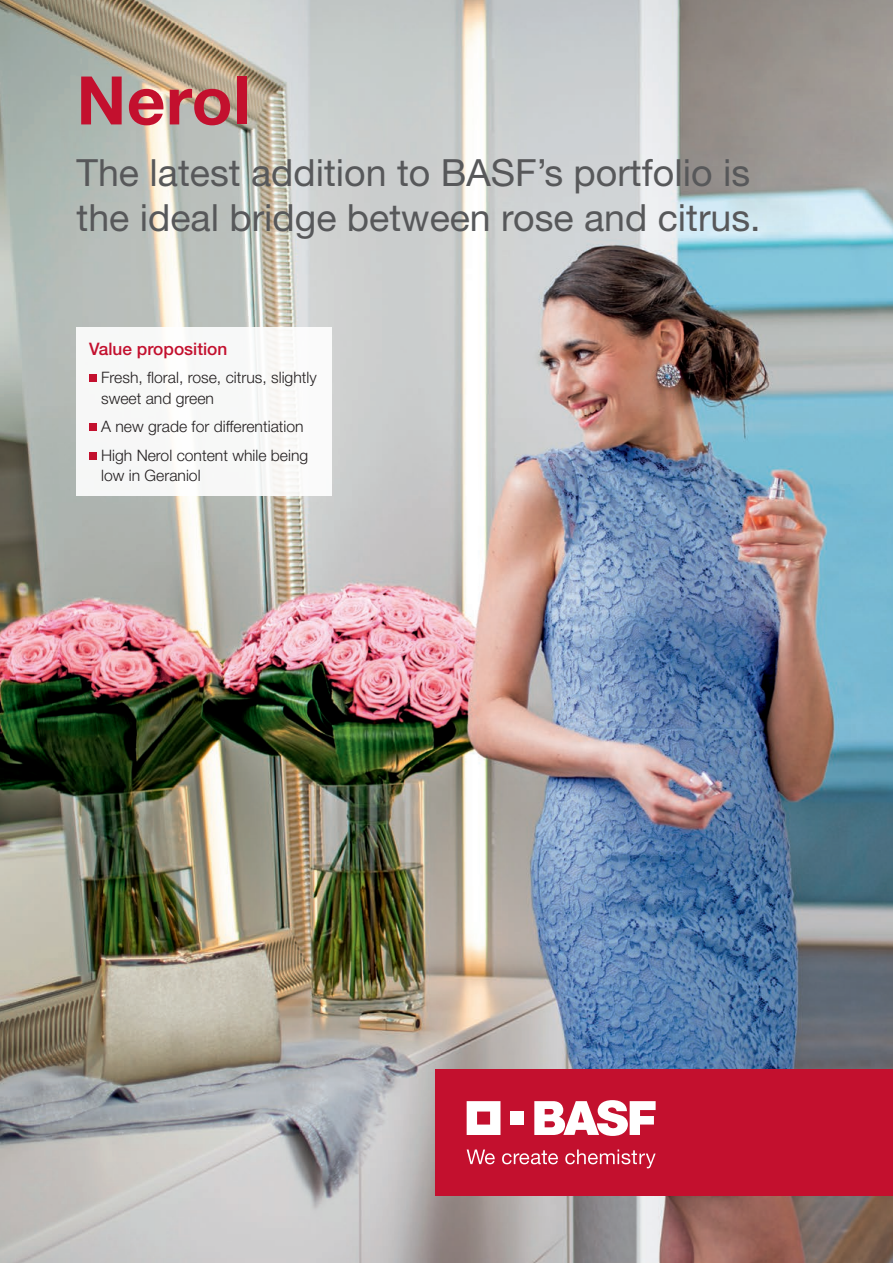
<style>
.page{position:relative;width:893px;height:1263px;background:#fff}
.page>*{position:absolute;margin:0;border:0;box-sizing:border-box;transform-origin:0 0}
.t1{font:700 67.05px "Helvetica Neue LT Std";letter-spacing:.01em;color:#c3102e}
.t2{font:37.5px/45px "Helvetica Neue LT Std";color:#57585a}
.t3{font:500 17.25px "Helvetica Neue LT Pro";color:#c3102e}
.t4{font:300 15.75px/20.2px "Helvetica Neue LT Pro";color:#231f20}
</style>
<div class="page">
<img style="left:0;top:0;width:893px;height:1263px">
<div style="left:435px;top:1069px;width:458px;height:127px;background:#c3102e"></div>
<svg style="left:467px;top:1101px;width:33px;height:34px"></svg>
<div style="left:511px;top:1111px;width:13px;height:13px;background:#fff"></div>
<svg style="left:534px;top:1100px;width:122px;height:36px"></svg>
<svg style="left:467px;top:1149px;width:28px;height:15px"></svg>
<svg style="left:502px;top:1150px;width:56px;height:14px"></svg>
<svg style="left:565px;top:1149px;width:91px;height:19px"></svg>
<div style="left:77px;top:327px;width:255px;height:169px;background:#f7f8f7"></div>
<div style="left:89px;top:374px;width:8px;height:7px;background:#c3102e"></div>
<div style="left:89px;top:423px;width:8px;height:7px;background:#c3102e"></div>
<div style="left:89px;top:452px;width:8px;height:7px;background:#c3102e"></div>
<p class="t1" style="left:77px;top:59px;width:176px">Nerol</p>
<p class="t2" style="left:77px;top:150px;width:686px">The latest addition to BASF’s portfolio is the ideal bridge between rose and citrus.</p>
<p class="t3" style="left:89px;top:338px;width:140px">Value proposition</p>
<p class="t4" style="left:101px;top:367px;width:217px">Fresh, floral, rose, citrus, slightly sweet and green</p>
<p class="t4" style="left:101px;top:416px;width:204px">A new grade for differentiation</p>
<p class="t4" style="left:101px;top:445px;width:209px">High Nerol content while being low in Geraniol</p>
</div>
